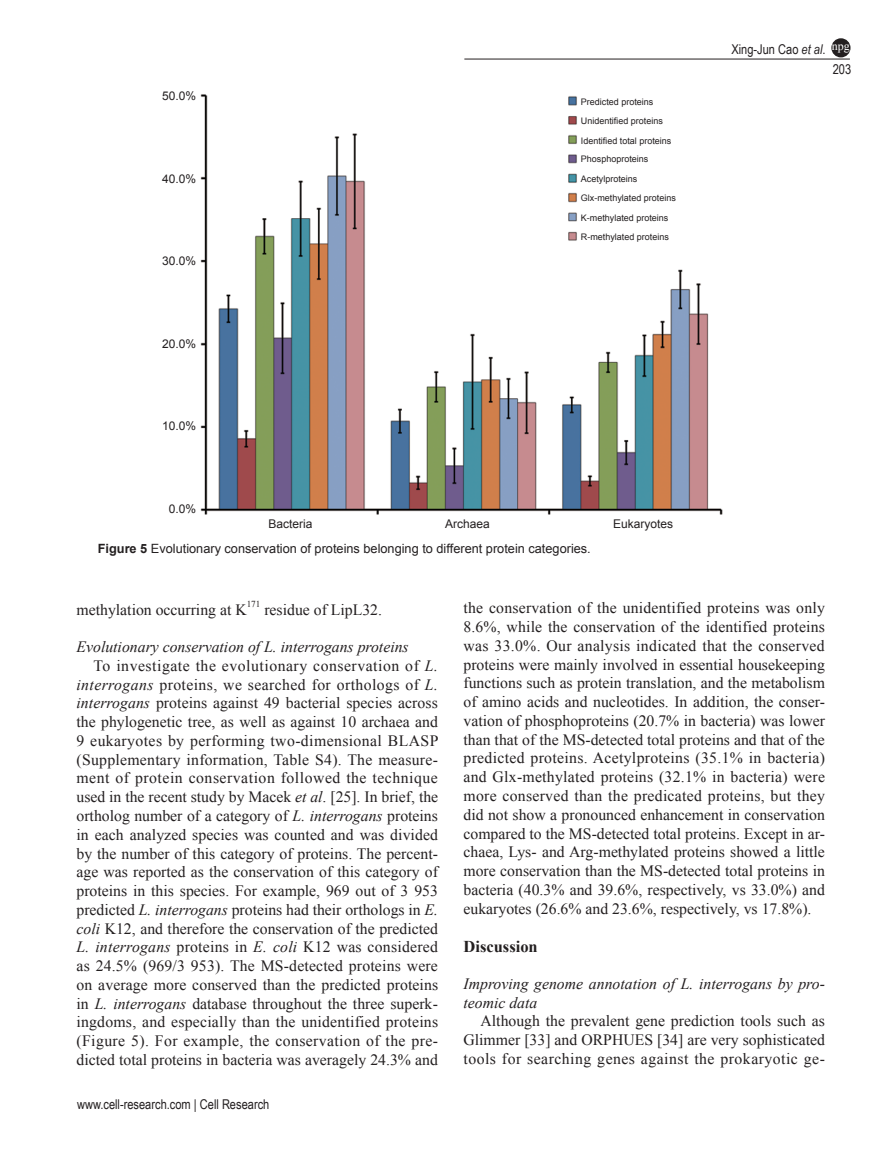
<style>
.page{position:relative;width:893px;height:1170px;background:#fff}
.page>*{position:absolute;margin:0;border:0;box-sizing:border-box;transform-origin:0 0}
.t1{font:16.5px "Times New Roman PS Bold MT2";color:#231f20}
.t2{font:15.75px/18.8px "Times New Roman PSMT2";color:#231f20;text-align:justify}
.t3{font:15.75px/18.8px "Times New Roman";color:#231f20}
.t4{font:15.75px/18.8px "Times New Roman PS Italic MT2";color:#231f20}
.t5{font:15.75px/18.8px "Times New Roman";letter-spacing:.03em;color:#231f20}
.t6{font:15.75px/18.8px "Times New Roman";letter-spacing:.02em;color:#231f20}
.t7{font:15.75px "Times New Roman PSMT2";letter-spacing:.035em;color:#231f20}
.t8{font:15.75px "Times New Roman";letter-spacing:.035em;color:#231f20}
.t9{font:13.5px "Arial Narrow 2";color:#231f20}
.t10{font:12.75px "Arial";color:#231f20}
.t11{font:12px "Arial MT2";color:#231f20}
.t12{font:12px "Arial";color:#231f20}
.t13{font:12px "Times New Roman PSMT2";color:#fff}
.t14{font:9.15px "Times New Roman PSMT2";color:#231f20}
.t15{font:9px/19.4px "Arial MT2";color:#231f20}
.t16{font:9px/19.5px "Arial";color:#231f20}
.s1{font-family:"Arial Narrow";font-style:italic}
.s2{font-family:"Arial Bold MT2"}
.s3{font-family:"Times New Roman PS Italic MT2"}
.s4{font-family:"Times New Roman PSMT2"}
</style>
<div class="page">
<hr style="left:464px;top:59px;width:386px;height:1px;background:#231f20">
<div style="left:832px;top:39px;width:18px;height:18px;background:#231f20;border-radius:50%"></div>
<div style="left:831px;top:38px;width:19px;height:19px;border:2px solid #231f20;border-radius:50%"></div>
<img style="left:200px;top:94px;width:523px;height:421px">
<p class="t9" style="left:731px;top:40px;width:96px">Xing-Jun Cao <span class="s1">et al</span>.</p>
<p class="t13" style="left:832px;top:38px;width:19px">npg</p>
<p class="t11" style="left:162px;top:88px;width:36px">50.0%</p>
<p class="t11" style="left:162px;top:170px;width:36px">40.0%</p>
<p class="t11" style="left:162px;top:253px;width:36px">30.0%</p>
<p class="t11" style="left:162px;top:335px;width:36px">20.0%</p>
<p class="t11" style="left:162px;top:418px;width:36px">10.0%</p>
<p class="t11" style="left:169px;top:500px;width:29px">0.0%</p>
<p class="t15" style="left:581px;top:92px;width:74px">Predicted proteins</p>
<p class="t16" style="left:581px;top:111px;width:92px">Unidentified proteins<br>Identified total proteins</p>
<p class="t15" style="left:581px;top:149px;width:97px">Phosphoproteins<br>Acetylproteins<br>Glx-methylated proteins<br>K-methylated proteins<br>R-methylated proteins</p>
<p class="t12" style="left:268px;top:515px;width:46px">Bacteria</p>
<p class="t12" style="left:445px;top:515px;width:46px">Archaea</p>
<p class="t12" style="left:613px;top:515px;width:62px">Eukaryotes</p>
<p class="t10" style="left:98px;top:540px;width:495px"><span class="s2">Figure 5</span> Evolutionary conservation of proteins belonging to different protein categories.</p>
<p class="t9" style="left:833px;top:59px;width:20px">203</p>
<p class="t2" style="left:77px;top:599px;width:172px">methylation occurring at K</p>
<p class="t14" style="left:247px;top:598px;width:15px">171</p>
<p class="t2" style="left:264px;top:599px;width:119px">residue of LipL32.</p>
<p class="t4" style="left:77px;top:637px;width:334px">Evolutionary conservation of L. interrogans proteins</p>
<p class="t8" style="left:94px;top:655px;width:346px">To investigate the evolutionary conservation of <span class="s3">L.</span></p>
<p class="t2" style="left:77px;top:674px;width:363px"><span class="s3">interrogans</span> proteins, we searched for orthologs of <span class="s3">L. interrogans</span> proteins against 49 bacterial species across the phylogenetic tree, as well as against 10 archaea and</p>
<p class="t6" style="left:77px;top:731px;width:363px">9 eukaryotes by performing two-dimensional BLASP (Supplementary information, Table S4). The measure<span class="s4">-</span></p>
<p class="t7" style="left:77px;top:767px;width:363px">ment of protein conservation followed the technique</p>
<p class="t3" style="left:77px;top:787px;width:363px">used in the recent study by Macek <span class="s3">et al</span><span class="s4">. [25]. In brief, the</span></p>
<p class="t2" style="left:77px;top:806px;width:363px">ortholog number of a category of <span class="s3">L. interrogans</span> proteins in each analyzed species was counted and was divided</p>
<p class="t3" style="left:77px;top:843px;width:363px">by the number of this category of proteins. The percent<span class="s4">-</span></p>
<p class="t2" style="left:77px;top:862px;width:363px">age was reported as the conservation of this category of proteins in this species. For example, 969 out of 3 953 predicted <span class="s3">L. interrogans</span> proteins had their orthologs in <span class="s3">E. coli</span> K12, and therefore the conservation of the predicted <span class="s3">L. interrogans</span> proteins in <span class="s3">E. coli</span> K12 was considered</p>
<p class="t3" style="left:77px;top:956px;width:363px">as 24.5% (969/3 953). The MS-detected proteins were</p>
<p class="t2" style="left:77px;top:974px;width:363px">on average more conserved than the predicted proteins</p>
<p class="t3" style="left:77px;top:993px;width:363px"><span class="s4">in</span> <span class="s3">L. interrogans</span> database throughout the three superk<span class="s4">-</span></p>
<p class="t2" style="left:77px;top:1012px;width:363px">ingdoms, and especially than the unidentified proteins (Figure 5). For example, the conservation of the pre&shy;dicted total proteins in bacteria was averagely 24.3% and</p>
<p class="t9" style="left:77px;top:1094px;width:194px">www.cell-research.com | Cell Research</p>
<p class="t2" style="left:463px;top:598px;width:363px">the conservation of the unidentified proteins was only<br>8.6%, while the conservation of the identified proteins</p>
<p class="t3" style="left:463px;top:636px;width:363px">was 33.0%. Our analysis indicated that the conserved proteins were mainly involved in essential housekeeping</p>
<p class="t2" style="left:463px;top:673px;width:363px">functions such as protein translation, and the metabolism of amino acids and nucleotides. In addition, the conser&shy;vation of phosphoproteins (20.7% in bacteria) was lower</p>
<p class="t3" style="left:463px;top:729px;width:363px">than that of the MS-detected total proteins and that of the</p>
<p class="t2" style="left:463px;top:748px;width:363px">predicted proteins. Acetylproteins (35.1% in bacteria) and Glx-methylated proteins (32.1% in bacteria) were more conserved than the predicated proteins, but they did not show a pronounced enhancement in conservation</p>
<p class="t3" style="left:463px;top:823px;width:363px">compared to the MS-detected total proteins. Except in ar<span class="s4">-</span></p>
<p class="t2" style="left:463px;top:842px;width:363px">chaea, Lys- and Arg-methylated proteins showed a little</p>
<p class="t3" style="left:463px;top:861px;width:363px">more conservation than the MS-detected total proteins in</p>
<p class="t2" style="left:463px;top:879px;width:363px">bacteria (40.3% and 39.6%, respectively, vs 33.0%) and</p>
<p class="t3" style="left:463px;top:898px;width:349px">eukaryotes (26.6% and 23.6%, respectively, vs 17.8%).</p>
<p class="t1" style="left:463px;top:934px;width:76px">Discussion</p>
<p class="t4" style="left:463px;top:973px;width:363px">Improving genome annotation of L. interrogans by pro&shy;teomic data</p>
<p class="t2" style="left:480px;top:1011px;width:346px">Although the prevalent gene prediction tools such as</p>
<p class="t5" style="left:463px;top:1030px;width:363px">Glimmer [33] and ORPHUES [34] are very sophisticated tools for searching genes against the prokaryotic ge<span class="s4">-</span></p>
</div>
